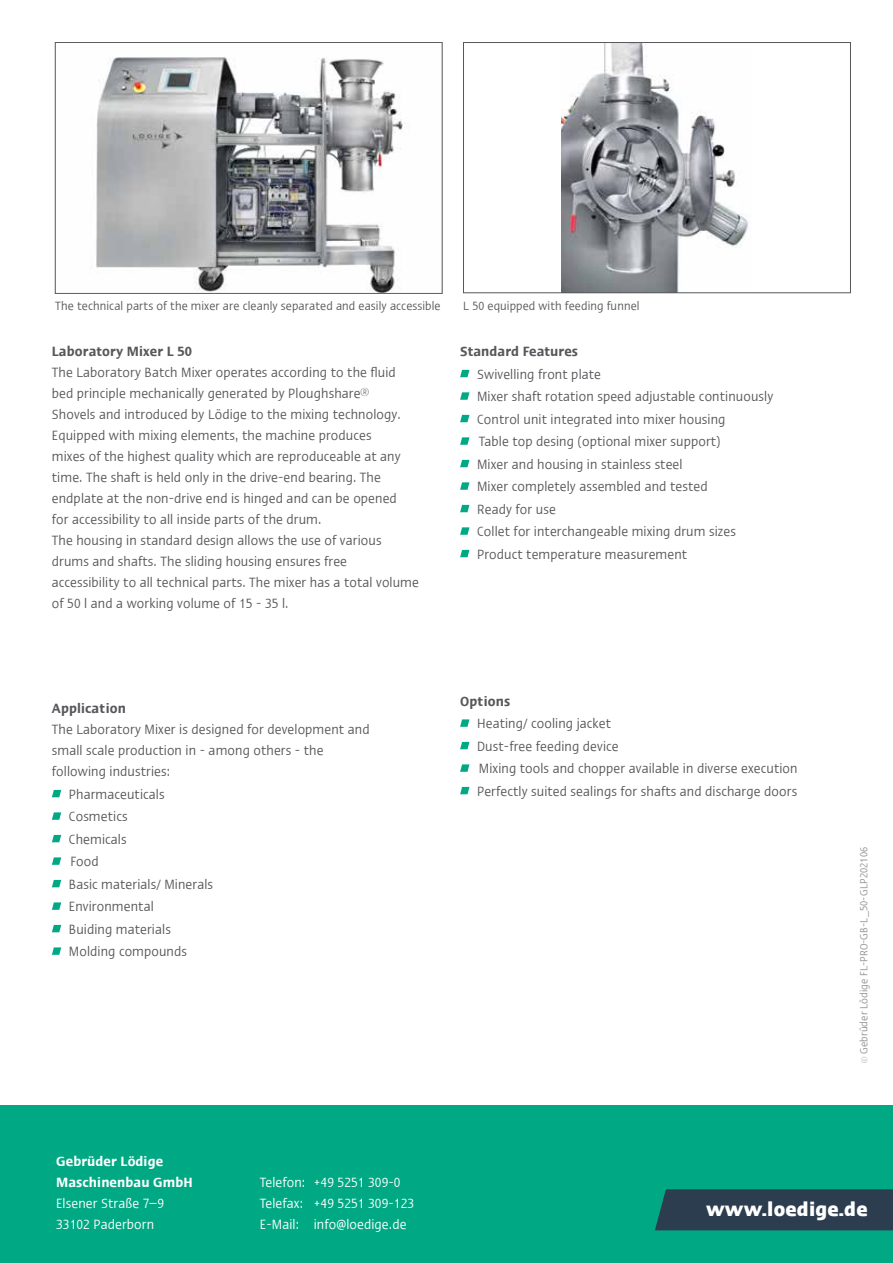
<style>
.page{position:relative;width:893px;height:1263px;background:#fff}
.page>*{position:absolute;margin:0;border:0;box-sizing:border-box;transform-origin:0 0}
.t1{font:700 condensed 19.5px "Ergo Com";letter-spacing:.01em;color:#fff}
.t2{font:condensed 13.5px/22.5px "Ergo Com";letter-spacing:.01em;color:#58585c}
.t3{font:condensed 13.5px/21px "Ergo Com";letter-spacing:.01em;color:#fff}
.t4{font:600 condensed 13.5px "Ergo Com";letter-spacing:.01em;color:#58585c}
.t5{font:600 condensed 13.5px/21px "Ergo Com";letter-spacing:.01em;color:#fff}
.t6{font:condensed 12px "Ergo Com";letter-spacing:.01em;color:#58585c}
.t7{font:condensed 10.5px "Ergo Com";letter-spacing:.01em;color:#939093}
</style>
<div class="page">
<div style="left:0;top:1106px;width:893px;height:157px;background:#00a984"></div>
<div style="left:655px;top:1189px;width:238px;height:41px;background:#2c3d4f"></div>
<svg style="left:52px;top:790px;width:9px;height:7px"></svg>
<svg style="left:52px;top:812px;width:9px;height:8px"></svg>
<svg style="left:52px;top:835px;width:9px;height:7px"></svg>
<svg style="left:52px;top:857px;width:9px;height:8px"></svg>
<svg style="left:52px;top:880px;width:9px;height:7px"></svg>
<svg style="left:52px;top:902px;width:9px;height:8px"></svg>
<svg style="left:52px;top:925px;width:9px;height:7px"></svg>
<svg style="left:52px;top:947px;width:9px;height:8px"></svg>
<svg style="left:460px;top:370px;width:9px;height:7px"></svg>
<svg style="left:460px;top:392px;width:9px;height:8px"></svg>
<svg style="left:460px;top:415px;width:9px;height:7px"></svg>
<svg style="left:460px;top:437px;width:9px;height:8px"></svg>
<svg style="left:460px;top:460px;width:9px;height:7px"></svg>
<svg style="left:460px;top:482px;width:9px;height:8px"></svg>
<svg style="left:460px;top:505px;width:9px;height:7px"></svg>
<svg style="left:460px;top:527px;width:9px;height:8px"></svg>
<svg style="left:460px;top:550px;width:9px;height:7px"></svg>
<svg style="left:460px;top:719px;width:9px;height:8px"></svg>
<svg style="left:460px;top:742px;width:9px;height:7px"></svg>
<svg style="left:460px;top:764px;width:9px;height:8px"></svg>
<svg style="left:460px;top:787px;width:9px;height:7px"></svg>
<img style="left:561px;top:44px;width:187px;height:247px">
<div style="left:463px;top:42px;width:388px;height:251px;border:1px solid #58585c"></div>
<img style="left:96px;top:57px;width:307px;height:234px">
<div style="left:55px;top:42px;width:387px;height:251px;border:1px solid #58585c"></div>
<p class="t6" style="left:55px;top:297px;width:387px">The technical parts of the mixer are cleanly separated and easily accessible</p>
<p class="t6" style="left:463px;top:297px;width:178px">L 50 equipped with feeding funnel</p>
<p class="t4" style="left:52px;top:341px;width:142px">Laboratory Mixer L 50</p>
<p class="t2" style="left:52px;top:361px;width:369px;line-height:21px">The Laboratory Batch Mixer operates according to the fluid bed principle mechanically generated by Ploughshare®<br>Shovels and introduced by Lödige to the mixing technology.<br>Equipped with mixing elements, the machine produces<br>mixes of the highest quality which are reproduceable at any time. The shaft is held only in the drive-end bearing. The endplate at the non-drive end is hinged and can be opened<br>for accessibility to all inside parts of the drum.<br>The housing in standard design allows the use of various drums and shafts. The sliding housing ensures free<br>accessibility to all technical parts. The mixer has a total volume of 50 l and a working volume of 15 - 35 l.</p>
<p class="t4" style="left:52px;top:698px;width:76px">Application</p>
<p class="t2" style="left:52px;top:718px;width:319px;line-height:21px">The Laboratory Mixer is designed for development and small scale production in - among others - the following industries:</p>
<p class="t2" style="left:69px;top:782px;width:146px">Pharmaceuticals<br>Cosmetics<br>Chemicals<br>Food<br>Basic materials/ Minerals<br>Environmental<br>Buiding materials<br>Molding compounds</p>
<p class="t5" style="left:56px;top:1149px;width:138px">Gebrüder Lödige<br>Maschinenbau GmbH</p>
<p class="t3" style="left:56px;top:1191px;width:109px">Elsener Straße 7–9<br>33102 Paderborn</p>
<p class="t3" style="left:260px;top:1170px;width:156px">Telefon: +49 5251 309-0<br>Telefax: +49 5251 309-123<br>E-Mail: info@loedige.de</p>
<p class="t4" style="left:460px;top:341px;width:119px">Standard Features</p>
<p class="t2" style="left:477px;top:362px;width:298px">Swivelling front plate<br>Mixer shaft rotation speed adjustable continuously Control unit integrated into mixer housing<br>Table top desing (optional mixer support)<br>Mixer and housing in stainless steel<br>Mixer completely assembled and tested<br>Ready for use<br>Collet for interchangeable mixing drum sizes Product temperature measurement</p>
<p class="t4" style="left:460px;top:691px;width:52px">Options</p>
<p class="t2" style="left:477px;top:711px;width:322px">Heating/ cooling jacket<br>Dust-free feeding device<br>Mixing tools and chopper available in diverse execution Perfectly suited sealings for shafts and discharge doors</p>
<p class="t7" style="left:856px;top:1063px;width:218px;rotate:-90deg">© Gebrüder Lödige FL-PRO-GB-L_50-GLP202106</p>
<h1 class="t1" style="left:706px;top:1195px;width:163px">www.loedige.de</h1>
</div>
